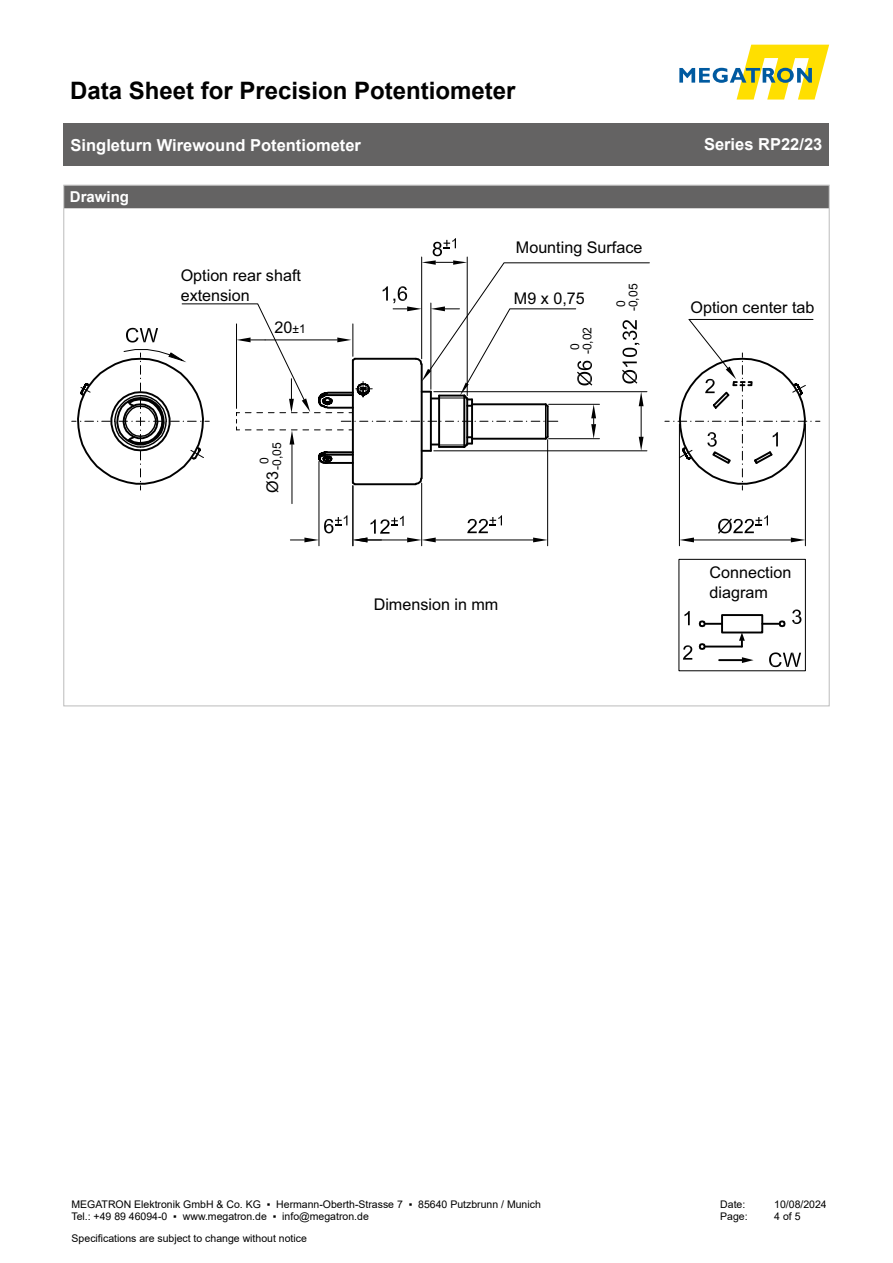
<style>
.page{position:relative;width:893px;height:1263px;background:#fff}
.page>*{position:absolute;margin:0;border:0;box-sizing:border-box;transform-origin:0 0}
.t1{font:700 24px "Arial";color:#000}
.t2{font:700 16.5px "Arial";color:#fff}
.t3{font:16.2px/19.4px "Arial";color:#000}
.t4{font:700 15px "Arial";color:#fff}
.t5{font:12.15px/12.6px "Arial";color:#000}
.t6{font:10.5px/12.6px "Arial";color:#000}
.s1{font-size:12.15px}
</style>
<div class="page">
<svg style="left:679px;top:45px;width:150px;height:55px"></svg>
<div style="left:64px;top:123px;width:765px;height:43px;background:#646363"></div>
<div style="left:66px;top:187px;width:761px;height:21px;background:#646363"></div>
<svg style="left:683px;top:645px;width:9px;height:15px"></svg>
<svg style="left:684px;top:611px;width:6px;height:14px"></svg>
<svg style="left:698px;top:609px;width:103px;height:58px"></svg>
<div style="left:678px;top:559px;width:128px;height:112px;border:1px solid #000"></div>
<hr style="left:694px;top:540px;width:97px;height:1px;background:#000">
<hr style="left:805px;top:424px;width:1px;height:122px;background:#000">
<hr style="left:679px;top:424px;width:1px;height:122px;background:#000">
<svg style="left:679px;top:537px;width:15px;height:5px"></svg>
<svg style="left:791px;top:537px;width:14px;height:5px"></svg>
<svg style="left:718px;top:515px;width:50px;height:19px"></svg>
<hr style="left:421px;top:483px;width:1px;height:63px;background:#000">
<hr style="left:353px;top:486px;width:1px;height:60px;background:#000">
<hr style="left:319px;top:461px;width:1px;height:85px;background:#000">
<svg style="left:290px;top:515px;width:57px;height:27px"></svg>
<hr style="left:436px;top:540px;width:97px;height:1px;background:#000">
<hr style="left:547px;top:440px;width:1px;height:106px;background:#000">
<svg style="left:467px;top:515px;width:35px;height:18px"></svg>
<svg style="left:353px;top:516px;width:83px;height:26px"></svg>
<svg style="left:533px;top:537px;width:15px;height:5px"></svg>
<hr style="left:292px;top:444px;width:1px;height:60px;background:#000">
<svg style="left:72px;top:238px;width:578px;height:252px"></svg>
<svg style="left:665px;top:319px;width:155px;height:171px"></svg>
<hr style="left:689px;top:319px;width:124px;height:1px;background:#000">
<h1 class="t1" style="left:70px;top:73px;width:447px">Data Sheet for Precision Potentiometer</h1>
<h2 class="t2" style="left:71px;top:133px;width:292px">Singleturn Wirewound Potentiometer</h2>
<h2 class="t2" style="left:704px;top:133px;width:120px">Series RP22/23</h2>
<p class="t4" style="left:70px;top:186px;width:61px">Drawing</p>
<p class="t3" style="left:181px;top:266px;width:122px">Option rear shaft extension</p>
<p class="t3" style="left:275px;top:318px;width:33px">20<span class="s1">±1</span></p>
<p class="t5" style="left:258px;top:470px;width:29px;text-indent:6px;rotate:-90deg">0 -0,05</p>
<p class="t3" style="left:263px;top:493px;width:23px;rotate:-90deg">Ø3</p>
<p class="t3" style="left:516px;top:237px;width:128px">Mounting Surface</p>
<p class="t3" style="left:514px;top:289px;width:72px">M9 x 0,75</p>
<p class="t5" style="left:581px;top:354px;width:29px;rotate:-90deg">-0,02</p>
<p class="t5" style="left:569px;top:350px;width:8px;rotate:-90deg">0</p>
<p class="t5" style="left:627px;top:311px;width:29px;rotate:-90deg">-0,05</p>
<p class="t5" style="left:615px;top:307px;width:8px;rotate:-90deg">0</p>
<p class="t3" style="left:691px;top:298px;width:125px">Option center tab</p>
<p class="t3" style="left:374px;top:594px;width:126px">Dimension in mm</p>
<p class="t3" style="left:710px;top:563px;width:83px">Connection diagram</p>
<p class="t6" style="left:71px;top:1198px;width:471px">MEGATRON Elektronik GmbH &amp; Co. KG ▪ Hermann-Oberth-Strasse 7 ▪ 85640 Putzbrunn / Munich<br>Tel.: +49 89 46094-0 ▪ www.megatron.de ▪ info@megatron.de</p>
<p class="t6" style="left:720px;top:1198px;width:27px">Date:</p>
<p class="t6" style="left:774px;top:1198px;width:54px">10/08/2024</p>
<p class="t6" style="left:720px;top:1210px;width:29px">Page:</p>
<p class="t6" style="left:774px;top:1210px;width:28px">4 of 5</p>
<p class="t6" style="left:72px;top:1232px;width:237px">Specifications are subject to change without notice</p>
</div>
